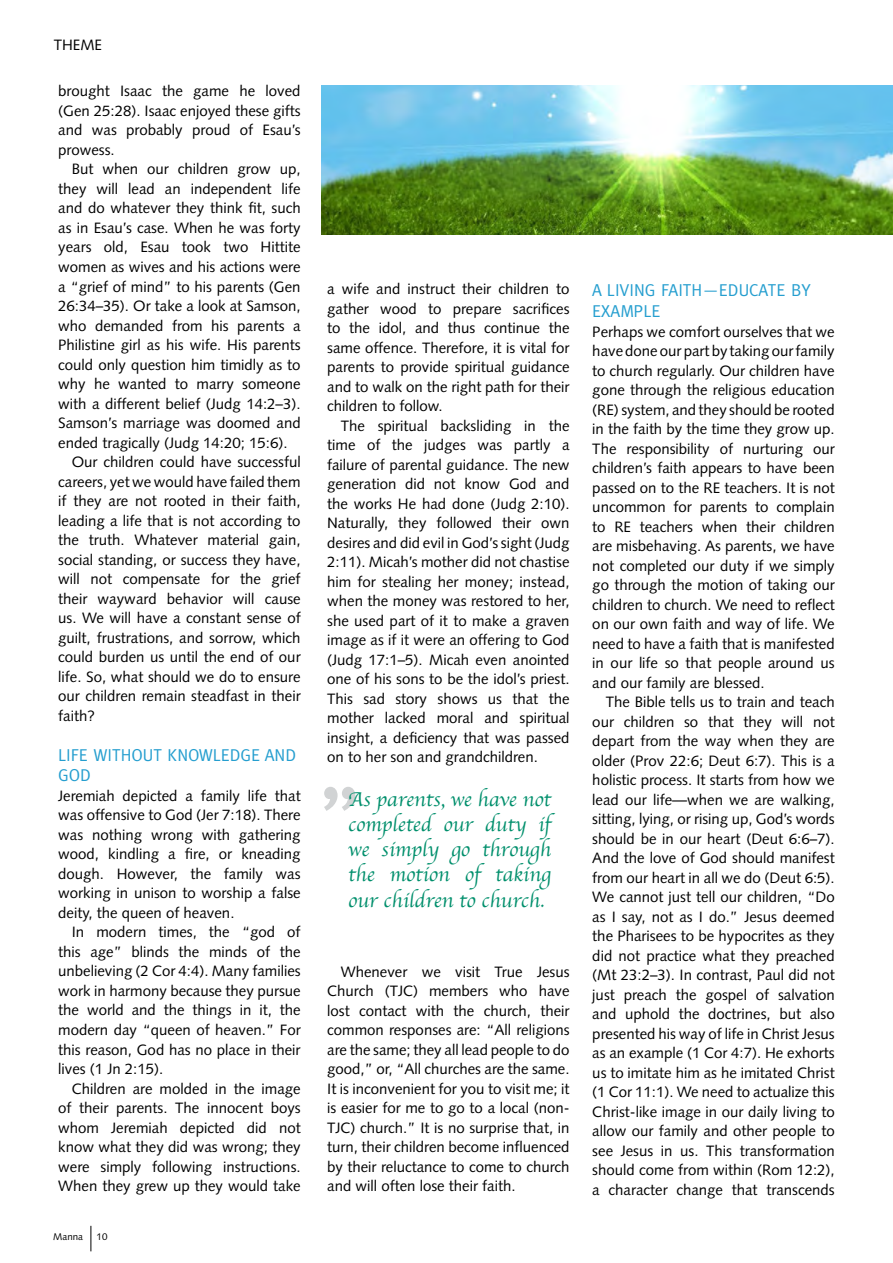
<style>
.page{position:relative;width:893px;height:1263px;background:#fff}
.page>*{position:absolute;margin:0;border:0;box-sizing:border-box;transform-origin:0 0}
.t1{font:90px "Meta";color:#d1d3d4}
.t2{font:21px/25.2px "Apple Chancery";color:#008f6c;text-align:justify}
.t3{font:17.25px/20.7px "Meta";color:#259ecf}
.t4{font:15px/19.5px "Syntax";color:#000;text-align:justify}
.t5{font:9.75px "Syntax";color:#000}
</style>
<div class="page">
<svg style="left:91px;top:1226px;width:1px;height:25px"></svg>
<img style="left:321px;top:85px;width:572px;height:149px">
<p class="t4" style="left:54px;top:35px;width:50px">THEME</p>
<p class="t4" style="left:58px;top:82px;width:244px">brought Isaac the game he loved (Gen 25:28). Isaac enjoyed these gifts and was probably proud of Esau’s prowess.</p>
<p class="t4" style="left:72px;top:160px;width:230px">But when our children grow up,</p>
<p class="t4" style="left:58px;top:179px;width:244px">they will lead an independent life</p>
<p class="t4" style="left:58px;top:199px;width:244px">and do whatever they think fit, such</p>
<p class="t4" style="left:58px;top:218px;width:244px">as in Esau’s case. When he was forty</p>
<p class="t4" style="left:58px;top:238px;width:244px">years old, Esau took two Hittite</p>
<p class="t4" style="left:58px;top:257px;width:244px">women as wives and his actions were</p>
<p class="t4" style="left:58px;top:277px;width:244px">a “grief of mind” to his parents (Gen</p>
<p class="t4" style="left:58px;top:296px;width:244px">26:34–35). Or take a look at Samson,</p>
<p class="t4" style="left:58px;top:316px;width:244px">who demanded from his parents a</p>
<p class="t4" style="left:58px;top:335px;width:244px">Philistine girl as his wife. His parents</p>
<p class="t4" style="left:58px;top:355px;width:244px">could only question him timidly as to</p>
<p class="t4" style="left:58px;top:374px;width:244px">why he wanted to marry someone</p>
<p class="t4" style="left:58px;top:394px;width:244px">with a different belief (Judg 14:2–3).</p>
<p class="t4" style="left:58px;top:413px;width:244px">Samson’s marriage was doomed and</p>
<p class="t4" style="left:58px;top:433px;width:231px">ended tragically (Judg 14:20; 15:6).</p>
<p class="t4" style="left:72px;top:452px;width:230px">Our children could have successful</p>
<p class="t4" style="left:58px;top:472px;width:244px">careers, yet we would have failed them</p>
<p class="t4" style="left:58px;top:491px;width:244px">if they are not rooted in their faith,</p>
<p class="t4" style="left:58px;top:511px;width:244px">leading a life that is not according to</p>
<p class="t4" style="left:58px;top:530px;width:244px">the truth. Whatever material gain,</p>
<p class="t4" style="left:58px;top:550px;width:244px">social standing, or success they have,</p>
<p class="t4" style="left:58px;top:569px;width:244px">will not compensate for the grief</p>
<p class="t4" style="left:58px;top:589px;width:244px">their wayward behavior will cause</p>
<p class="t4" style="left:58px;top:608px;width:244px">us. We will have a constant sense of</p>
<p class="t4" style="left:58px;top:628px;width:244px">guilt, frustrations, and sorrow, which</p>
<p class="t4" style="left:58px;top:647px;width:244px">could burden us until the end of our</p>
<p class="t4" style="left:58px;top:667px;width:244px">life. So, what should we do to ensure</p>
<p class="t4" style="left:58px;top:686px;width:244px">our children remain steadfast in their</p>
<p class="t4" style="left:58px;top:706px;width:38px">faith?</p>
<p class="t3" style="left:58px;top:744px;width:239px">LIFE WITHOUT KNOWLEDGE AND<br>GOD</p>
<p class="t4" style="left:58px;top:786px;width:244px">Jeremiah depicted a family life that was offensive to God (Jer 7:18). There was nothing wrong with gathering wood, kindling a fire, or kneading dough. However, the family was working in unison to worship a false deity, the queen of heaven.</p>
<p class="t4" style="left:58px;top:922px;width:244px;text-indent:14px">In modern times, the “god of this age” blinds the minds of the unbelieving (2 Cor 4:4). Many families work in harmony because they pursue the world and the things in it, the modern day “queen of heaven.” For this reason, God has no place in their lives (1 Jn 2:15).</p>
<p class="t4" style="left:58px;top:1078px;width:244px;text-indent:14px">Children are molded in the image of their parents. The innocent boys whom Jeremiah depicted did not know what they did was wrong; they were simply following instructions.<br>When they grew up they would take</p>
<p class="t5" style="left:53px;top:1231px;width:31px">Manna</p>
<p class="t5" style="left:97px;top:1231px;width:12px">10</p>
<p class="t4" style="left:327px;top:279px;width:244px">a wife and instruct their children to gather wood to prepare sacrifices to the idol, and thus continue the same offence. Therefore, it is vital for parents to provide spiritual guidance and to walk on the right path for their children to follow.</p>
<p class="t4" style="left:327px;top:416px;width:244px;text-indent:14px">The spiritual backsliding in the time of the judges was partly a failure of parental guidance. The new generation did not know God and the works He had done (Judg 2:10).<br>Naturally, they followed their own desires and did evil in God’s sight (Judg 2:11). Micah’s mother did not chastise him for stealing her money; instead, when the money was restored to her, she used part of it to make a graven image as if it were an offering to God (Judg 17:1–5). Micah even anointed one of his sons to be the idol’s priest.<br>This sad story shows us that the mother lacked moral and spiritual insight, a deficiency that was passed on to her son and grandchildren.</p>
<h1 class="t1" style="left:320px;top:766px;width:43px">”</h1>
<h2 class="t2" style="left:348px;top:786px;width:204px">As parents, we have not completed our duty if we simply go through the motion of taking our children to church.</h2>
<p class="t4" style="left:327px;top:962px;width:244px;text-indent:14px">Whenever we visit True Jesus Church (TJC) members who have lost contact with the church, their common responses are: “All religions are the same; they all lead people to do good,” or, “All churches are the same.<br>It is inconvenient for you to visit me; it is easier for me to go to a local (non-TJC) church.” It is no surprise that, in turn, their children become influenced by their reluctance to come to church and will often lose their faith.</p>
<p class="t3" style="left:592px;top:280px;width:220px">A LIVING FAITH—EDUCATE BY<br>EXAMPLE</p>
<p class="t4" style="left:592px;top:322px;width:244px">Perhaps we comfort ourselves that we have done our part by taking our family to church regularly. Our children have gone through the religious education (RE) system, and they should be rooted in the faith by the time they grow up.<br>The responsibility of nurturing our children’s faith appears to have been passed on to the RE teachers. It is not uncommon for parents to complain to RE teachers when their children are misbehaving. As parents, we have not completed our duty if we simply go through the motion of taking our children to church. We need to reflect on our own faith and way of life. We need to have a faith that is manifested in our life so that people around us and our family are blessed.</p>
<p class="t4" style="left:592px;top:692px;width:244px;text-indent:14px">The Bible tells us to train and teach our children so that they will not depart from the way when they are older (Prov 22:6; Deut 6:7). This is a holistic process. It starts from how we lead our life—when we are walking, sitting, lying, or rising up, God’s words should be in our heart (Deut 6:6–7).<br>And the love of God should manifest from our heart in all we do (Deut 6:5).<br>We cannot just tell our children, “Do as I say, not as I do.” Jesus deemed the Pharisees to be hypocrites as they did not practice what they preached (Mt 23:2–3). In contrast, Paul did not just preach the gospel of salvation and uphold the doctrines, but also presented his way of life in Christ Jesus as an example (1 Cor 4:7). He exhorts us to imitate him as he imitated Christ (1 Cor 11:1). We need to actualize this Christ-like image in our daily living to allow our family and other people to see Jesus in us. This transformation should come from within (Rom 12:2), a character change that transcends</p>
</div>
